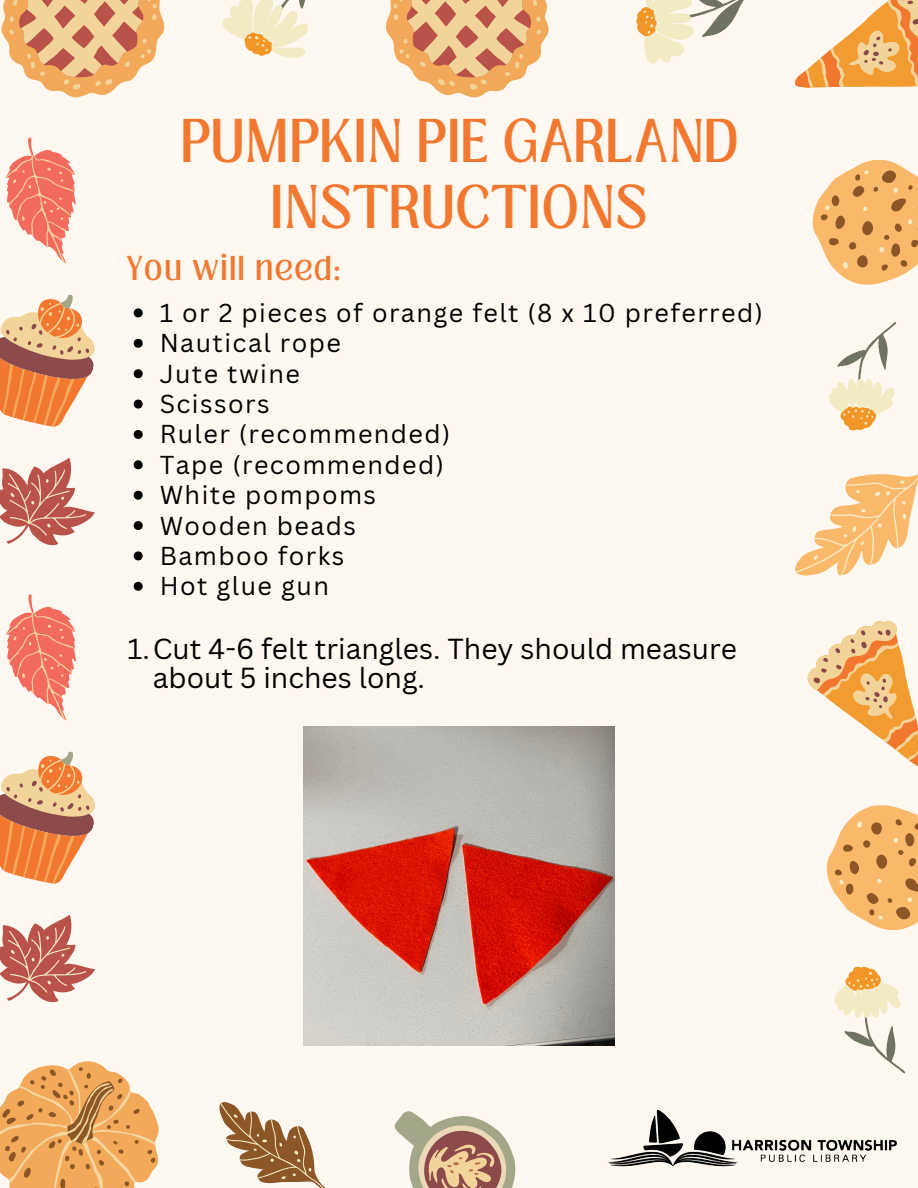
<style>
.page{position:relative;width:918px;height:1188px;background:#fff8f0}
.page>*{position:absolute;margin:0;border:0;box-sizing:border-box;transform-origin:0 0}
.t1{font:47.4px/65.2px "Loubag";letter-spacing:.025em;color:#f27830;text-align:center}
.t2{font:28.2px/29.2px "Canva Sans";color:#000}
.t3{font:26.4px "Loubag";letter-spacing:.09em;color:#f27830}
.t4{font:25.2px "Canva Sans";letter-spacing:.055em;color:#000}
</style>
<div class="page">
<svg style="left:0;top:294px;width:95px;height:133px"></svg>
<svg style="left:807px;top:620px;width:111px;height:146px"></svg>
<svg style="left:386px;top:0;width:163px;height:97px"></svg>
<img style="left:304px;top:726px;width:310px;height:320px">
<svg style="left:394px;top:1111px;width:122px;height:77px"></svg>
<svg style="left:827px;top:805px;width:91px;height:125px"></svg>
<svg style="left:636px;top:0;width:108px;height:64px"></svg>
<svg style="left:795px;top:474px;width:123px;height:102px"></svg>
<svg style="left:219px;top:1102px;width:107px;height:86px"></svg>
<svg style="left:834px;top:966px;width:67px;height:80px"></svg>
<svg style="left:0;top:1061px;width:159px;height:127px"></svg>
<svg style="left:6px;top:137px;width:70px;height:127px"></svg>
<svg style="left:0;top:458px;width:94px;height:87px"></svg>
<svg style="left:795px;top:0;width:123px;height:88px"></svg>
<svg style="left:813px;top:160px;width:105px;height:125px"></svg>
<svg style="left:829px;top:322px;width:67px;height:109px"></svg>
<svg style="left:1px;top:0;width:164px;height:97px"></svg>
<svg style="left:222px;top:0;width:86px;height:58px"></svg>
<svg style="left:0;top:751px;width:95px;height:133px"></svg>
<svg style="left:6px;top:594px;width:70px;height:127px"></svg>
<svg style="left:0;top:915px;width:95px;height:87px"></svg>
<img style="left:608px;top:1046px;width:297px;height:121px">
<svg style="left:134px;top:308px;width:9px;height:9px"></svg>
<svg style="left:134px;top:339px;width:9px;height:9px"></svg>
<svg style="left:134px;top:369px;width:9px;height:9px"></svg>
<svg style="left:134px;top:400px;width:9px;height:9px"></svg>
<svg style="left:134px;top:430px;width:9px;height:9px"></svg>
<svg style="left:134px;top:460px;width:9px;height:9px"></svg>
<svg style="left:134px;top:491px;width:9px;height:9px"></svg>
<svg style="left:134px;top:521px;width:9px;height:9px"></svg>
<svg style="left:134px;top:551px;width:9px;height:9px"></svg>
<svg style="left:134px;top:582px;width:9px;height:9px"></svg>
<p class="t1" style="left:180px;top:110px;width:559px">PUMPKIN PIE GARLAND<br>INSTRUCTIONS</p>
<p class="t3" style="left:127px;top:247px;width:215px">You will need:</p>
<p class="t4" style="left:160px;top:295px;width:605px">1 or 2 pieces of orange felt (8 x 10 preferred)</p>
<p class="t4" style="left:160px;top:325px;width:183px">Nautical rope</p>
<p class="t4" style="left:160px;top:356px;width:142px">Jute twine</p>
<h1 class="t4" style="left:160px;top:386px;width:111px">Scissors</h1>
<p class="t4" style="left:160px;top:417px;width:292px">Ruler (recommended)</p>
<p class="t4" style="left:160px;top:447px;width:286px">Tape (recommended)</p>
<h2 class="t4" style="left:160px;top:477px;width:218px">White pompoms</h2>
<p class="t4" style="left:160px;top:508px;width:198px">Wooden beads</p>
<p class="t4" style="left:160px;top:538px;width:186px">Bamboo forks</p>
<p class="t4" style="left:160px;top:568px;width:171px">Hot glue gun</p>
<p class="t2" style="left:153px;top:633px;width:586px;text-indent:-25px">1.Cut 4-6 felt triangles. They should measure about 5 inches long.</p>
</div>
